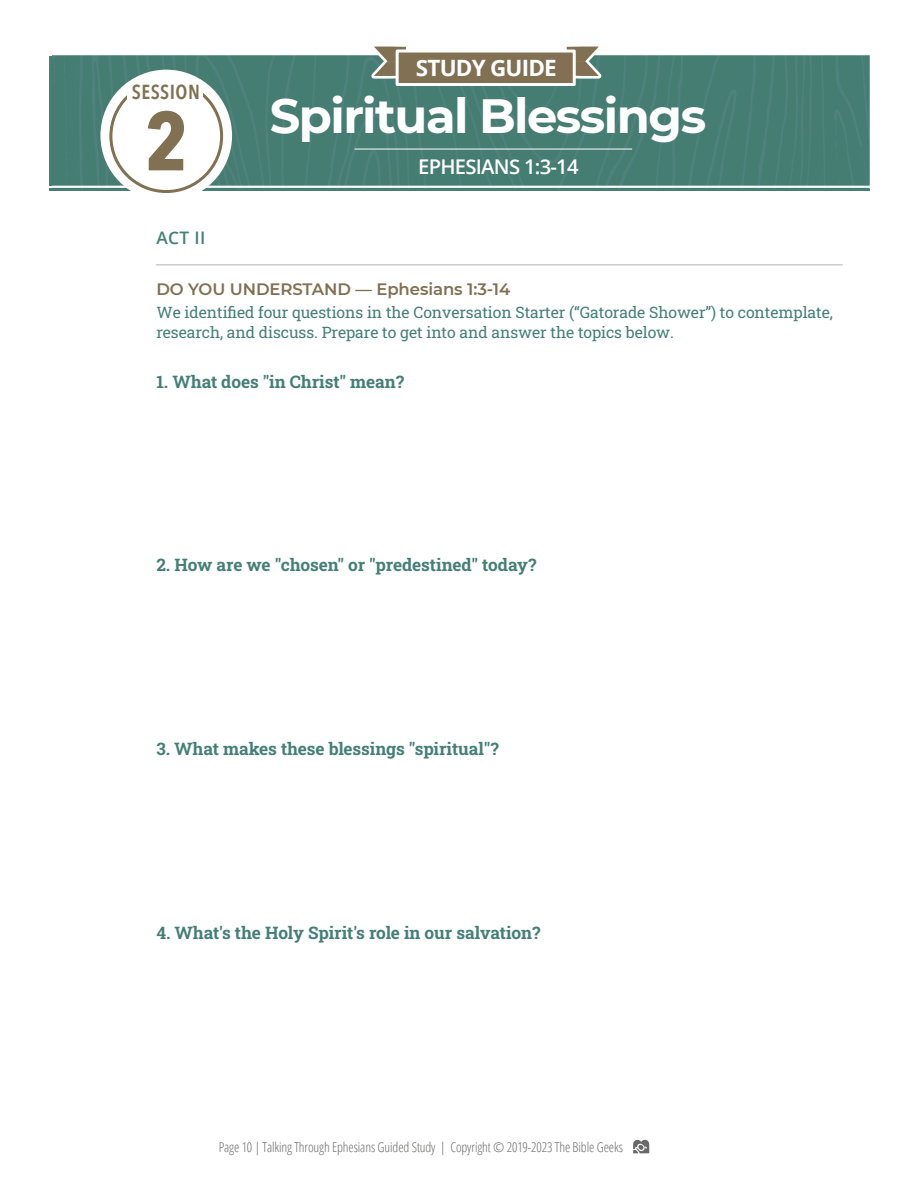
<style>
.page{position:relative;width:918px;height:1188px;background:#fff}
.page>*{position:absolute;margin:0;border:0;box-sizing:border-box;transform-origin:0 0}
.t1{font:700 82.5px "Avenir Next Condensed";color:#817052}
.t2{font:700 48px "Montserrat";letter-spacing:-.03em;color:#fff}
.t3{font:700 22.5px "Open Sans";letter-spacing:-.035em;color:#fff}
.t4{font:600 20.25px "Open Sans";letter-spacing:-.035em;color:#fff}
.t5{font:600 20.25px "Avenir Next Condensed";letter-spacing:.02em;color:#817052}
.t6{font:700 17.25px "Roboto Slab";letter-spacing:-.005em;color:#447f77}
.t7{font:600 17.25px "Open Sans";color:#447f77}
.t8{font:600 16.5px "Montserrat";letter-spacing:-.005em;color:#817052}
.t9{font:15.75px/20.2px "Roboto Slab";letter-spacing:-.005em;color:#447f77}
.t10{font:300 13.5px "Open Sans Condensed";letter-spacing:-.01em;color:#6a6968}
</style>
<div class="page">
<svg style="left:633px;top:1140px;width:16px;height:13px"></svg>
<hr style="left:49px;top:188px;width:820px;height:2px;background:#477f76">
<img style="left:52px;top:55px;width:817px;height:134px">
<hr style="left:156px;top:264px;width:686px;height:2px;background:#cbcbcb">
<div style="left:100px;top:70px;width:132px;height:131px;background:#fff;border-radius:50%"></div>
<div style="left:109px;top:79px;width:114px;height:114px;border:3px solid #817052;border-radius:50%"></div>
<div style="left:128px;top:88px;width:75px;height:22px;background:#fff"></div>
<div style="left:148px;top:79px;width:36px;height:21px;background:#fff"></div>
<div style="left:136px;top:82px;width:61px;height:22px;background:#fff"></div>
<svg style="left:567px;top:46px;width:44px;height:35px"></svg>
<svg style="left:362px;top:46px;width:44px;height:35px"></svg>
<div style="left:396px;top:50px;width:180px;height:36px;background:#817052;border:3px solid #fff"></div>
<hr style="left:355px;top:149px;width:277px;height:1px;background:#fff">
<p class="t5" style="left:132px;top:79px;width:69px">SESSION</p>
<h1 class="t1" style="left:145px;top:88px;width:45px">2</h1>
<h3 class="t3" style="left:416px;top:59px;width:142px">STUDY GUIDE</h3>
<h2 class="t2" style="left:270px;top:87px;width:438px">Spiritual Blessings</h2>
<p class="t4" style="left:418px;top:158px;width:162px">EPHESIANS 1:3-14</p>
<p class="t7" style="left:156px;top:231px;width:51px">ACT II</p>
<p class="t8" style="left:156px;top:279px;width:355px">DO YOU UNDERSTAND — Ephesians 1:3-14</p>
<p class="t9" style="left:156px;top:302px;width:678px">We identified four questions in the Conversation Starter (“Gatorade Shower”) to contemplate, research, and discuss. Prepare to get into and answer the topics below.</p>
<p class="t6" style="left:156px;top:370px;width:249px">1. What does "in Christ" mean?</p>
<p class="t6" style="left:156px;top:553px;width:381px">2. How are we "chosen" or "predestined" today?</p>
<p class="t6" style="left:156px;top:737px;width:344px">3. What makes these blessings "spiritual"?</p>
<p class="t6" style="left:156px;top:921px;width:386px">4. What's the Holy Spirit's role in our salvation?</p>
<p class="t10" style="left:219px;top:1142px;width:406px">Page 10 | Talking Through Ephesians Guided Study | Copyright © 2019-2023 The Bible Geeks</p>
</div>
